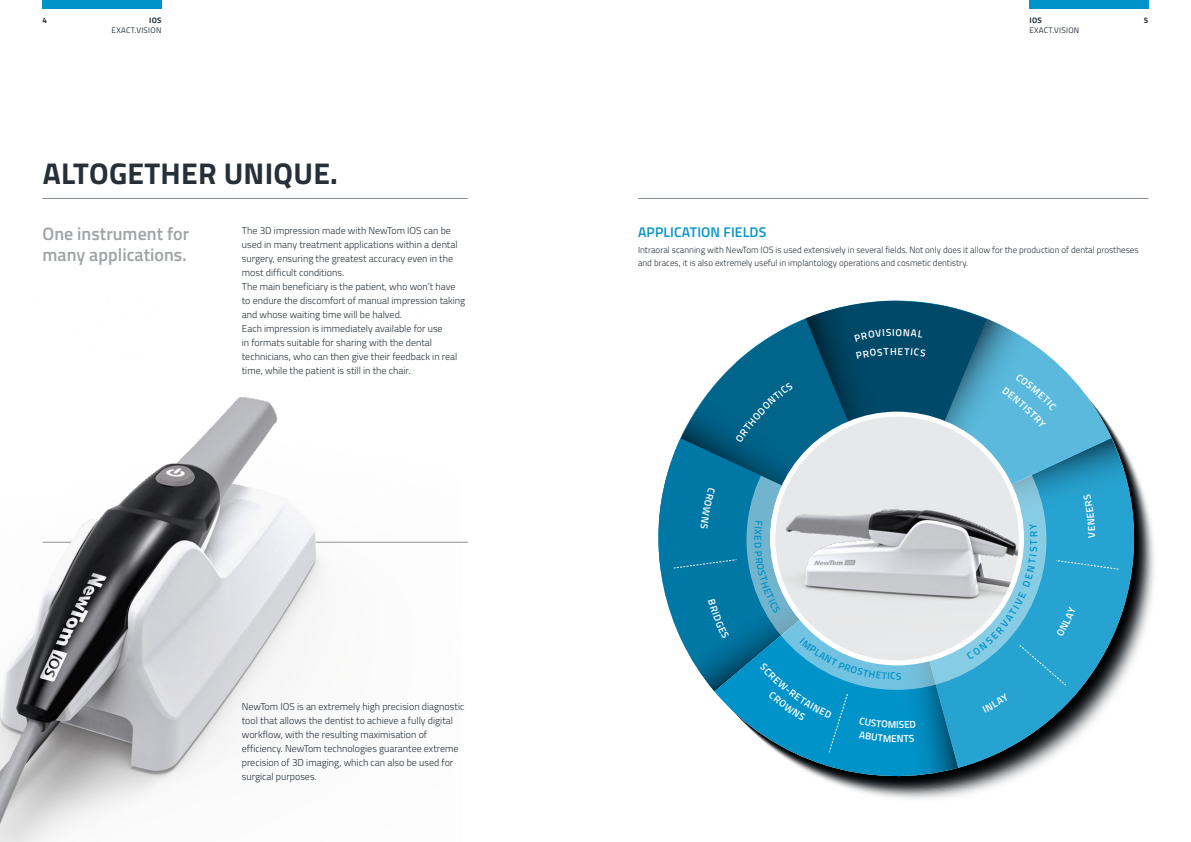
<style>
.page{position:relative;width:1191px;height:842px;background:#fff}
.page>*{position:absolute;margin:0;border:0;box-sizing:border-box;transform-origin:0 0}
.t1{font:700 30px "Titillium";letter-spacing:.01em;color:#272f37}
._02_sottotitolo{font:600 18px/21px "Titillium";color:#9fa3a6}
._04_titolo_nota{font:600 14px "Titillium";letter-spacing:.01em;color:#0093c9}
._07_corpo_testo_desc{font:300 10px/14px "Titillium";color:#272f37}
.t2{font:600 10px "Titillium";color:#0093c9}
.t3{font:600 10px "Titillium";color:#fff}
.t4{font:600 9.9px "Titillium";color:#0093c9}
._05_corpo_testo_nota{font:300 9px/13px "Titillium";color:#272f37}
.t5{font:8px "Titillium";letter-spacing:.04em;color:#272f37}
.t6{font:700 8px "Titillium";letter-spacing:.04em;color:#272f37}
</style>
<div class="page">
<hr style="left:43px;top:198px;width:425px;height:1px;background:#878c90">
<hr style="left:638px;top:198px;width:510px;height:1px;background:#878c90">
<div style="left:43px;top:0;width:119px;height:9px;background:#0093c9"></div>
<div style="left:1029px;top:0;width:119px;height:9px;background:#0093c9"></div>
<hr style="left:43px;top:542px;width:425px;height:1px;background:#878c90">
<svg style="left:958px;top:468px;width:196px;height:324px"></svg>
<svg style="left:658px;top:492px;width:5px;height:92px"></svg>
<svg style="left:817px;top:776px;width:141px;height:16px;background:#6c6e70"></svg>
<img style="left:0;top:397px;width:460px;height:445px">
<svg style="left:663px;top:302px;width:469px;height:474px"></svg>
<p class="t6" style="left:43px;top:14px;width:6px">4</p>
<p class="t6" style="left:1029px;top:14px;width:14px">IOS</p>
<p class="t5" style="left:1029px;top:24px;width:51px">EXACT.VISION</p>
<p class="t6" style="left:149px;top:14px;width:14px">IOS</p>
<p class="t5" style="left:112px;top:24px;width:51px">EXACT.VISION</p>
<p class="t6" style="left:1144px;top:14px;width:6px">5</p>
<p class="t1" style="left:43px;top:151px;width:297px">ALTOGETHER UNIQUE.</p>
<p class="_07_corpo_testo_desc" style="left:242px;top:223px;width:217px">The 3D impression made with NewTom IOS can be used in many treatment applications within a dental surgery, ensuring the greatest accuracy even in the most difficult conditions.</p>
<p class="_07_corpo_testo_desc" style="left:242px;top:279px;width:225px">The main beneficiary is the patient, who won’t have to endure the discomfort of manual impression taking and whose waiting time will be halved.<br>Each impression is immediately available for use<br>in formats suitable for sharing with the dental technicians, who can then give their feedback in real time, while the patient is still in the chair.</p>
<p class="_02_sottotitolo" style="left:43px;top:223px;width:148px">One instrument for many applications.</p>
<p class="_07_corpo_testo_desc" style="left:242px;top:699px;width:224px">NewTom IOS is an extremely high precision diagnostic tool that allows the dentist to achieve a fully digital workflow, with the resulting maximisation of efficiency. NewTom technologies guarantee extreme precision of 3D imaging, which can also be used for surgical purposes.</p>
<p class="_04_titolo_nota" style="left:638px;top:222px;width:130px">APPLICATION FIELDS</p>
<p class="_05_corpo_testo_nota" style="left:638px;top:243px;width:502px">Intraoral scanning with NewTom IOS is used extensively in several fields. Not only does it allow for the production of dental prostheses and braces, it is also extremely useful in implantology operations and cosmetic dentistry.</p>
<p class="t2" style="left:765px;top:535px;width:7px;rotate:90deg">E</p>
<p class="t3" style="left:890px;top:344px;width:8px">H</p>
<p class="t4" style="left:890px;top:669px;width:7px">C</p>
<p class="t2" style="left:1026px;top:545px;width:7px;rotate:-90deg">T</p>
</div>
